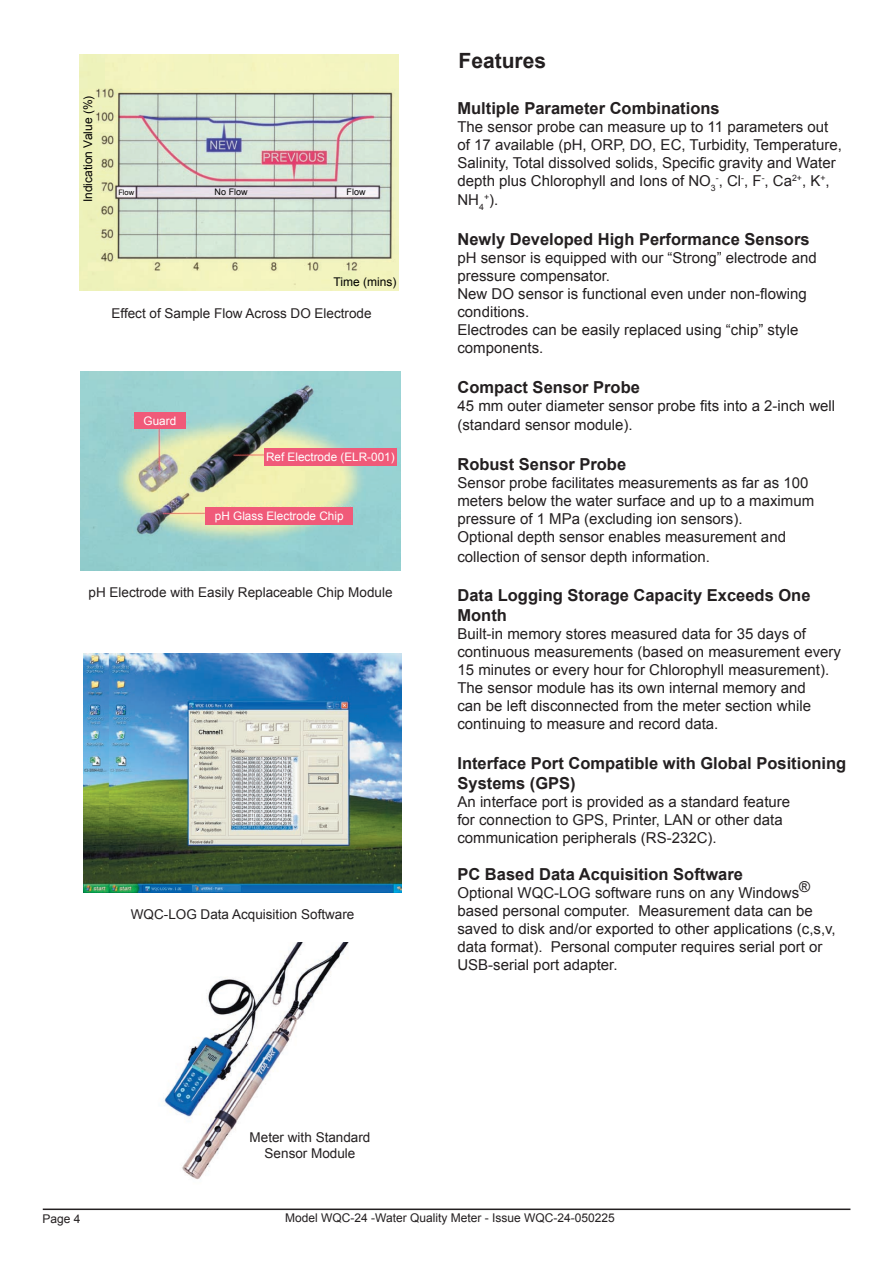
<style>
.page{position:relative;width:893px;height:1263px;background:#fff}
.page>*{position:absolute;margin:0;border:0;box-sizing:border-box;transform-origin:0 0}
.t1{font:700 21px "Arial";color:#231f20}
.t2{font:700 16.5px/19.8px "Arial";color:#231f20}
.t3{font:15px/18px "Arial";color:#231f20}
.t4{font:13.5px/16.2px "Arial";color:#231f20;text-align:center}
.t5{font:12px "Arial";color:#231f20}
.t6{font:12px "Arial";color:#000}
.t7{font:11.7px "Arial";color:#fff}
.t8{font:9px "Arial";color:#000}
.t9{font:7.5px "Arial";color:#000}
</style>
<div class="page">
<hr style="left:43px;top:1208px;width:807px;height:2px;background:#231f20">
<img style="left:81px;top:372px;width:320px;height:198px">
<div style="left:264px;top:448px;width:133px;height:17px;background:#f05a79"></div>
<div style="left:206px;top:507px;width:147px;height:18px;background:#f05a79"></div>
<div style="left:134px;top:412px;width:52px;height:17px;background:#f05a79"></div>
<img style="left:80px;top:54px;width:319px;height:236px">
<img style="left:83px;top:654px;width:318px;height:238px">
<img style="left:163px;top:942px;width:186px;height:238px">
<p class="t6" style="left:80px;top:202px;width:108px;rotate:-90deg">Indication Value (%)</p>
<p class="t9" style="left:118px;top:188px;width:17px">Flow</p>
<p class="t8" style="left:215px;top:186px;width:35px">No Flow</p>
<p class="t8" style="left:347px;top:186px;width:20px">Flow</p>
<p class="t6" style="left:334px;top:274px;width:64px">Time (mins)</p>
<p class="t4" style="left:112px;top:305px;width:262px">Effect of Sample Flow Across DO Electrode</p>
<p class="t7" style="left:144px;top:413px;width:34px">Guard</p>
<p class="t7" style="left:266px;top:449px;width:130px">Ref Electrode (ELR-001)</p>
<p class="t7" style="left:215px;top:508px;width:130px">pH Glass Electrode Chip</p>
<p class="t4" style="left:89px;top:584px;width:305px">pH Electrode with Easily Replaceable Chip Module</p>
<p class="t4" style="left:131px;top:906px;width:225px">WQC-LOG Data Acquisition Software</p>
<h1 class="t1" style="left:459px;top:46px;width:89px">Features</h1>
<p class="t2" style="left:457px;top:98px;width:264px">Multiple Parameter Combinations</p>
<p class="t3" style="left:457px;top:117px;width:386px">The sensor probe can measure up to 11 parameters out of 17 available (pH, ORP, DO, EC, Turbidity, Temperature, Salinity, Total dissolved solids, Specific gravity and Water depth plus Chlorophyll and Ions of NO<sub>3</sub><sup>-</sup>, Cl<sup>-</sup>, F<sup>-</sup>, Ca<sup>2+</sup>, K<sup>+</sup>,</p>
<p class="t3" style="left:457px;top:191px;width:42px">NH<sub>4</sub><sup>+</sup>).</p>
<p class="t2" style="left:457px;top:229px;width:354px">Newly Developed High Performance Sensors</p>
<p class="t3" style="left:457px;top:249px;width:361px">pH sensor is equipped with our “Strong” electrode and pressure compensator.<br>New DO sensor is functional even under non-flowing conditions.<br>Electrodes can be easily replaced using “chip” style components.</p>
<p class="t2" style="left:457px;top:377px;width:184px">Compact Sensor Probe</p>
<p class="t3" style="left:457px;top:395px;width:379px;line-height:19.8px">45 mm outer diameter sensor probe fits into a 2-inch well (standard sensor module).</p>
<p class="t2" style="left:457px;top:454px;width:170px">Robust Sensor Probe</p>
<p class="t3" style="left:457px;top:474px;width:358px">Sensor probe facilitates measurements as far as 100 meters below the water surface and up to a maximum pressure of 1 MPa (excluding ion sensors).<br>Optional depth sensor enables measurement and</p>
<p class="t3" style="left:457px;top:547px;width:254px">collection of sensor depth information.</p>
<p class="t2" style="left:457px;top:586px;width:355px">Data Logging Storage Capacity Exceeds One<br>Month</p>
<p class="t3" style="left:457px;top:625px;width:385px">Built-in memory stores measured data for 35 days of continuous measurements (based on measurement every 15 minutes or every hour for Chlorophyll measurement).<br>The sensor module has its own internal memory and<br>can be left disconnected from the meter section while continuing to measure and record data.</p>
<p class="t2" style="left:457px;top:753px;width:390px">Interface Port Compatible with Global Positioning<br>Systems (GPS)</p>
<p class="t3" style="left:457px;top:792px;width:334px">An interface port is provided as a standard feature for connection to GPS, Printer, LAN or other data communication peripherals (RS-232C).</p>
<p class="t2" style="left:457px;top:865px;width:287px">PC Based Data Acquisition Software</p>
<p class="t3" style="left:457px;top:884px;width:380px">Optional WQC-LOG software runs on any Windows® based personal computer. Measurement data can be saved to disk and/or exported to other applications (c,s,v, data format). Personal computer requires serial port or USB-serial port adapter.</p>
<p class="t4" style="left:250px;top:1128px;width:122px">Meter with Standard<br>Sensor Module</p>
<p class="t5" style="left:43px;top:1210px;width:40px">Page 4</p>
<p class="t5" style="left:285px;top:1210px;width:331px">Model WQC-24 -Water Quality Meter - Issue WQC-24-050225</p>
</div>
